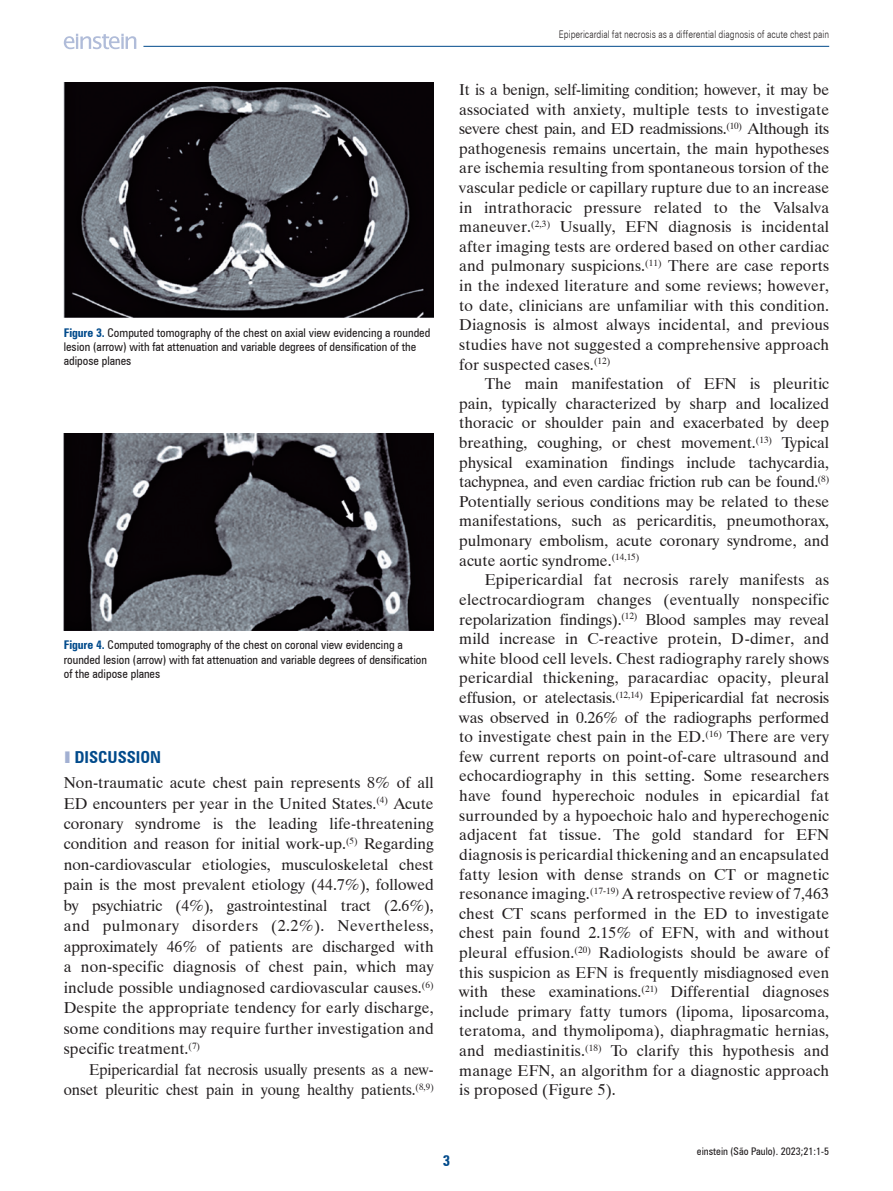
<style>
.page{position:relative;width:893px;height:1191px;background:#fff}
.page>*{position:absolute;margin:0;border:0;box-sizing:border-box;transform-origin:0 0}
.t1{font:700 condensed 16.5px "Zurich BT";color:#004a8b}
.t2{font:15.75px/19.6px "Dutch 801 BT";color:#231f20;text-align:justify}
.t3{font:15.75px/19.6px "Dutch 801 BT";color:#231f20;text-align:justify;scale:.96 1}
.t4{font:15.75px/20.5px "Dutch 801 BT";color:#231f20;text-align:right;scale:.94 1}
.t5{font:700 condensed 15px "Zurich BT";color:#004a8b}
.t6{font:condensed 12px/14.2px "Zurich BT";color:#231f20}
.t7{font:300 10.5px "Zurich BT";color:#231f20;scale:.8 1}
.t8{font:condensed 10.5px "Zurich BT";color:#231f20}
.s1{font-weight:700;color:#004a8b}
.s2{color:#a2b0d2}
</style>
<div class="page">
<svg style="left:64px;top:34px;width:72px;height:15px"></svg>
<hr style="left:143px;top:46px;width:686px;height:1px;background:#004a8b">
<img style="left:64px;top:83px;width:370px;height:235px">
<img style="left:64px;top:434px;width:370px;height:196px">
<p class="t6" style="left:64px;top:325px;width:368px"><span class="s1">Figure 3.</span> Computed tomography of the chest on axial view evidencing a rounded lesion (arrow) with fat attenuation and variable degrees of densification of the adipose planes</p>
<p class="t6" style="left:64px;top:638px;width:365px"><span class="s1">Figure 4.</span> Computed tomography of the chest on coronal view evidencing a rounded lesion (arrow) with fat attenuation and variable degrees of densification of the adipose planes</p>
<p class="t1" style="left:64px;top:747px;width:99px"><span class="s2">❚</span> DISCUSSION</p>
<p class="t2" style="left:64px;top:772px;width:371px;line-height:20.5px">Non-traumatic acute chest pain represents 8% of all ED encounters per year in the United States.<sup>(4)</sup> Acute coronary syndrome is the leading life-threatening condition and reason for initial work-up.<sup>(5)</sup> Regarding non-cardiovascular etiologies, musculoskeletal chest pain is the most prevalent etiology (44.7%), followed by psychiatric (4%), gastrointestinal tract (2.6%), and pulmonary disorders (2.2%). Nevertheless, approximately 46% of patients are discharged with a non-specific diagnosis of chest pain, which may include possible undiagnosed cardiovascular causes.<sup>(6)<br></sup>Despite the appropriate tendency for early discharge, some conditions may require further investigation and specific treatment.<sup>(7)</sup></p>
<p class="t4" style="left:64px;top:1059px;width:395px">Epipericardial fat necrosis usually presents as a new&shy;onset pleuritic chest pain in young healthy patients.<sup>(8,9)</sup></p>
<p class="t7" style="left:559px;top:28px;width:340px">Epipericardial fat necrosis as a differential diagnosis of acute chest pain</p>
<p class="t3" style="left:459px;top:79px;width:387px">It is a benign, self-limiting condition; however, it may be associated with anxiety, multiple tests to investigate severe chest pain, and ED readmissions.<sup>(10)</sup> Although its pathogenesis remains uncertain, the main hypotheses are ischemia resulting from spontaneous torsion of the vascular pedicle or capillary rupture due to an increase in intrathoracic pressure related to the Valsalva maneuver.<sup>(2,3)</sup> Usually, EFN diagnosis is incidental after imaging tests are ordered based on other cardiac and pulmonary suspicions.<sup>(11)</sup> There are case reports in the indexed literature and some reviews; however, to date, clinicians are unfamiliar with this condition.<br>Diagnosis is almost always incidental, and previous studies have not suggested a comprehensive approach for suspected cases.<sup>(12)</sup></p>
<p class="t2" style="left:459px;top:374px;width:371px;text-indent:26px">The main manifestation of EFN is pleuritic pain, typically characterized by sharp and localized thoracic or shoulder pain and exacerbated by deep breathing, coughing, or chest movement.<sup>(13)</sup> Typical physical examination findings include tachycardia, tachypnea, and even cardiac friction rub can be found.<sup>(8)<br></sup>Potentially serious conditions may be related to these manifestations, such as pericarditis, pneumothorax, pulmonary embolism, acute coronary syndrome, and acute aortic syndrome.<sup>(14,15)</sup></p>
<p class="t2" style="left:459px;top:570px;width:372px;text-indent:26px">Epipericardial fat necrosis rarely manifests as electrocardiogram changes (eventually nonspecific repolarization findings).<sup>(12)</sup> Blood samples may reveal mild increase in C-reactive protein, D-dimer, and white blood cell levels. Chest radiography rarely shows pericardial thickening, paracardiac opacity, pleural effusion, or atelectasis.<sup>(12,14)</sup> Epipericardial fat necrosis was observed in 0.26% of the radiographs performed to investigate chest pain in the ED.<sup>(16)</sup> There are very few current reports on point-of-care ultrasound and echocardiography in this setting. Some researchers have found hyperechoic nodules in epicardial fat surrounded by a hypoechoic halo and hyperechogenic adjacent fat tissue. The gold standard for EFN diagnosis is pericardial thickening and an encapsulated fatty lesion with dense strands on CT or magnetic resonance imaging.<sup>(17-19)</sup> A retrospective review of 7,463 chest CT scans performed in the ED to investigate chest pain found 2.15% of EFN, with and without pleural effusion.<sup>(20)</sup> Radiologists should be aware of this suspicion as EFN is frequently misdiagnosed even with these examinations.<sup>(21)</sup> Differential diagnoses include primary fatty tumors (lipoma, liposarcoma, teratoma, and thymolipoma), diaphragmatic hernias, and mediastinitis.<sup>(18)</sup> To clarify this hypothesis and manage EFN, an algorithm for a diagnostic approach is proposed (Figure 5).</p>
<p class="t5" style="left:443px;top:1151px;width:9px">3</p>
<p class="t8" style="left:697px;top:1144px;width:134px">einstein (São Paulo). 2023;21:1-5</p>
</div>
